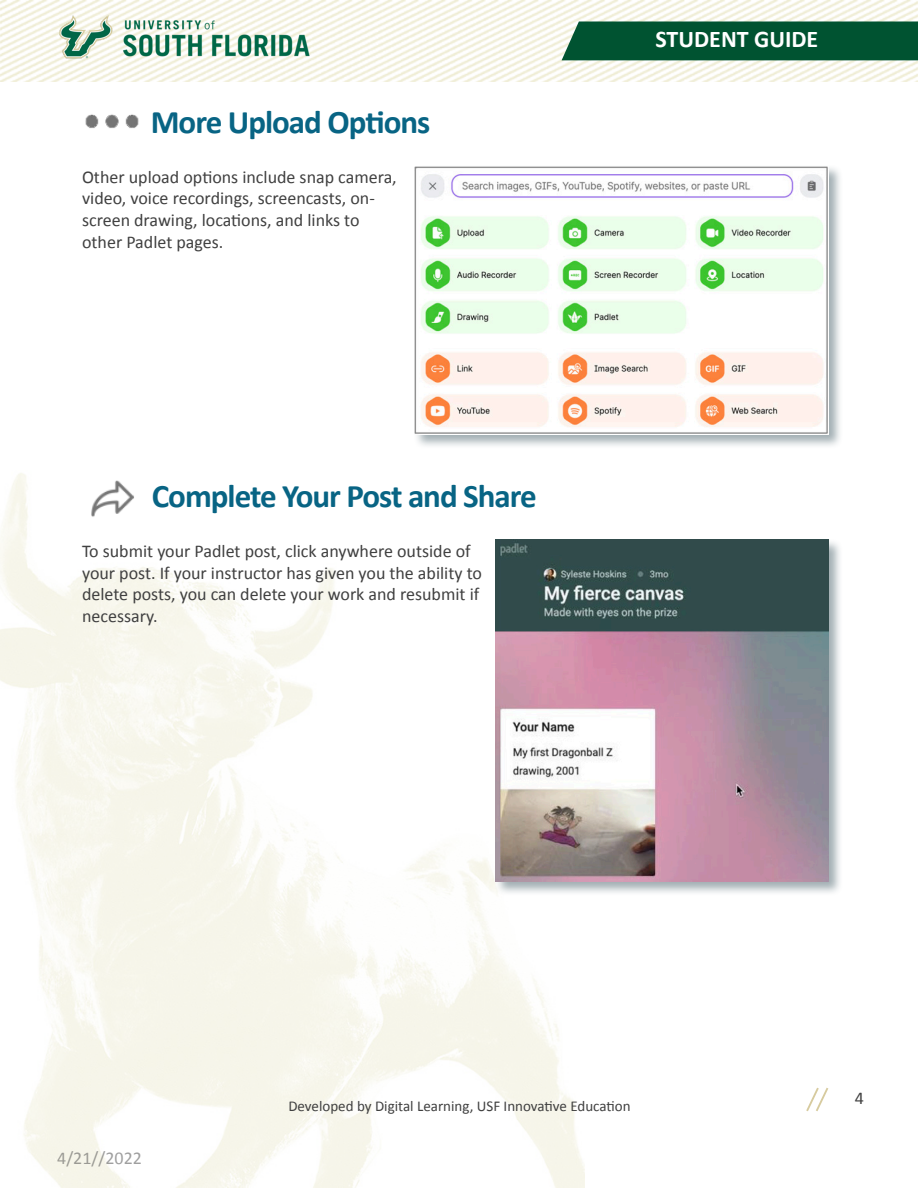
<style>
.page{position:relative;width:918px;height:1188px;background:#fff}
.page>*{position:absolute;margin:0;border:0;box-sizing:border-box;transform-origin:0 0}
.Heading_1{font:700 33px "Calibri";letter-spacing:-.03em;color:#086484}
.t1{font:700 24px "Calibri";color:#fff}
.t2{font:18px/21.6px "Calibri";color:#404040}
.t3{font:15px "Calibri";color:#404040}
</style>
<div class="page">
<img style="left:0;top:1px;width:918px;height:81px">
<div style="left:562px;top:21px;width:356px;height:39px;background:#005331"></div>
<img style="left:37px;top:1px;width:285px;height:62px">
<svg style="left:806px;top:1087px;width:23px;height:25px"></svg>
<img style="left:85px;top:114px;width:54px;height:14px">
<div style="left:413px;top:165px;width:430px;height:284px;background:#465f68;opacity:.5"></div>
<img style="left:414px;top:166px;width:414px;height:268px">
<img style="left:91px;top:480px;width:44px;height:37px">
<div style="left:494px;top:538px;width:349px;height:358px;background:#465f68;opacity:.5"></div>
<img style="left:496px;top:540px;width:332px;height:341px">
<p class="Heading_1" style="left:151px;top:101px;width:281px">More Upload Options</p>
<p class="t2" style="left:82px;top:166px;width:316px">Other upload options include snap camera, video, voice recordings, screencasts, on&shy;screen drawing, locations, and links to other Padlet pages.</p>
<p class="Heading_1" style="left:152px;top:475px;width:387px">Complete Your Post and Share</p>
<p class="t2" style="left:82px;top:540px;width:401px">To submit your Padlet post, click anywhere outside of your post. If your instructor has given you the ability to delete posts, you can delete your work and resubmit if necessary.</p>
<h2 class="t1" style="left:656px;top:24px;width:164px">STUDENT GUIDE</h2>
<p class="t2" style="left:57px;top:1147px;width:86px">4/21//2022</p>
<p class="t3" style="left:288px;top:1096px;width:344px">Developed by Digital Learning, USF Innovative Education</p>
<p class="t2" style="left:855px;top:1087px;width:11px">4</p>
</div>
